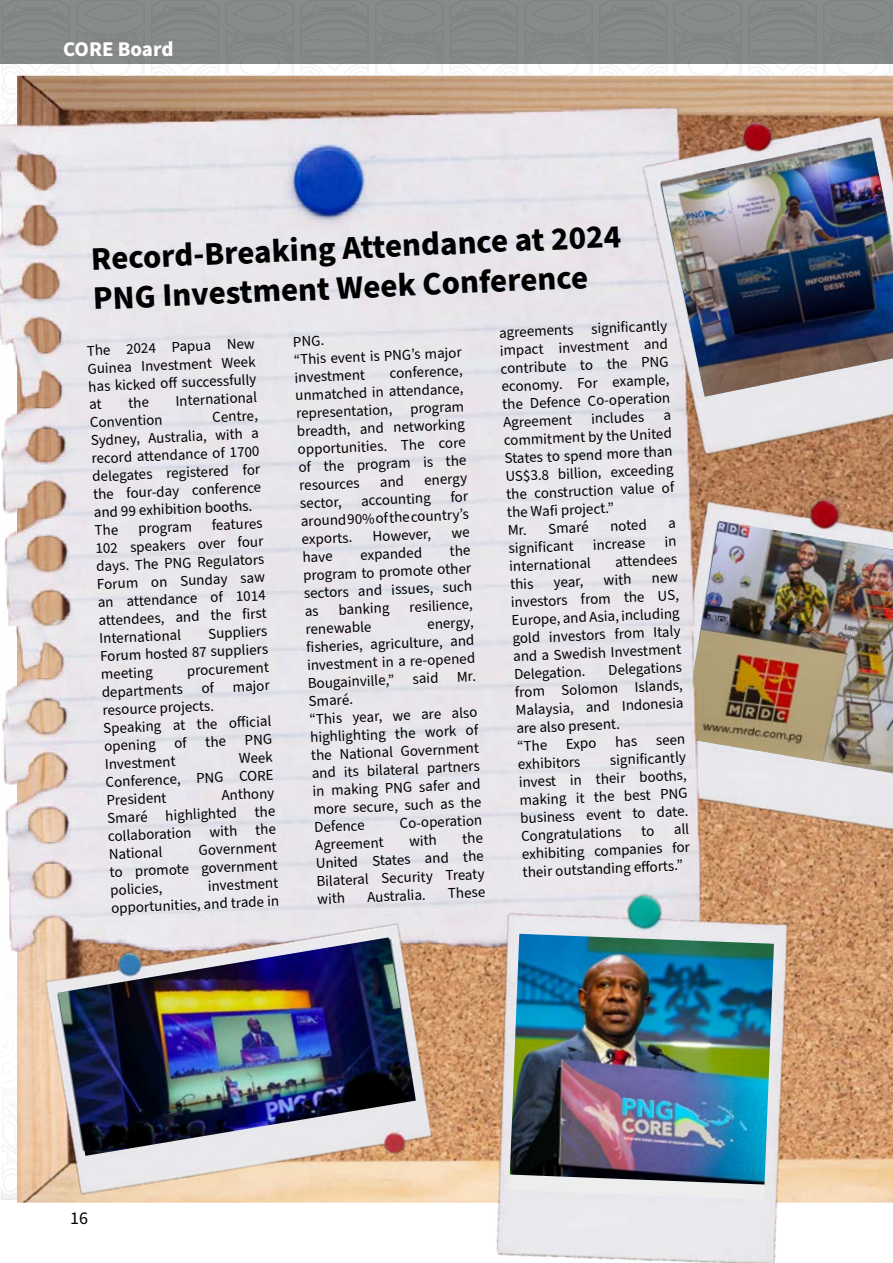
<style>
.page{position:relative;width:893px;height:1263px;background:#fff}
.page>*{position:absolute;margin:0;border:0;box-sizing:border-box;transform-origin:0 0}
.t1{font:700 33px/39.6px "Source Sans Pro";color:#000}
.t2{font:700 21px "Source Sans Pro";color:#fff}
.t3{font:18px "Source Sans Pro";color:#000}
.t4{font:15px/17.9px "Source Sans Pro";color:#000;text-align:justify}
</style>
<div class="page">
<img style="left:2px;top:1187px;width:15px;height:13px">
<div style="left:0;top:0;width:893px;height:64px;background:#888b8c"></div>
<img style="left:17px;top:76px;width:876px;height:1127px">
<img style="left:737px;top:493px;width:156px;height:344px">
<img style="left:737px;top:521px;width:156px;height:252px">
<img style="left:2px;top:625px;width:735px;height:375px">
<img style="left:0;top:80px;width:737px;height:545px">
<img style="left:19px;top:888px;width:432px;height:315px">
<img style="left:58px;top:937px;width:358px;height:219px">
<img style="left:459px;top:872px;width:374px;height:391px">
<div style="left:509px;top:934px;width:265px;height:266px;background:#eceded"></div>
<img style="left:510px;top:934px;width:264px;height:250px">
<img style="left:601px;top:73px;width:292px;height:420px">
<img style="left:661px;top:138px;width:232px;height:259px">
<svg style="left:128px;top:397px;width:21px;height:11px"></svg>
<svg style="left:381px;top:475px;width:22px;height:12px"></svg>
<svg style="left:452px;top:530px;width:17px;height:8px"></svg>
<svg style="left:669px;top:521px;width:6px;height:7px"></svg>
<svg style="left:665px;top:536px;width:11px;height:10px"></svg>
<svg style="left:641px;top:826px;width:13px;height:10px"></svg>
<h2 class="t2" style="left:63px;top:34px;width:112px">CORE Board</h2>
<h1 class="t1" style="left:91px;top:238px;width:532px;rotate:-2deg">Record-Breaking Attendance at 2024<br>PNG Investment Week Conference</h1>
<p class="t4" style="left:86px;top:343px;width:170px;rotate:-3deg">The 2024 Papua New Guinea Investment Week has kicked off successfully at</p>
<p class="t4" style="left:498px;top:325px;width:170px;rotate:-3deg">agreements significantly impact investment and contribute to the PNG economy. For example, the Defence Co-operation Agreement</p>
<p class="t4" style="left:292px;top:333px;width:170px;text-align:left;rotate:-3deg">PNG.<br>“This event is PNG’s major investment</p>
<p class="t4" style="left:293px;top:370px;width:171px;text-indent:96px;rotate:-3deg">conference, unmatched in attendance, representation, program breadth, and networking opportunities. The core of the program is the resources</p>
<p class="t4" style="left:175px;top:393px;width:83px;rotate:-3deg">International</p>
<p class="t4" style="left:89px;top:415px;width:171px;text-align:left;text-indent:123px;rotate:-3deg">Centre,<br>Sydney, Australia, with a record attendance of 1700 delegates registered for the four-day conference and 99 exhibition booths.<br>The</p>
<p class="t4" style="left:591px;top:410px;width:54px;rotate:-3deg">includes</p>
<p class="t4" style="left:502px;top:415px;width:171px;text-align:left;text-indent:161px;rotate:-3deg">a commitment by the United<br>States to spend more than<br>US$3.8 billion, exceeding the construction value of the Wafi project.”<br>Mr. Smaré</p>
<p class="t4" style="left:90px;top:414px;width:74px;rotate:-3deg">Convention</p>
<p class="t4" style="left:424px;top:472px;width:44px;rotate:-3deg">energy</p>
<p class="t4" style="left:299px;top:497px;width:170px;line-height:17.4px;text-indent:151px;rotate:-3deg">for around 90% of the country’s exports.</p>
<p class="t4" style="left:300px;top:495px;width:43px;rotate:-3deg">sector,</p>
<p class="t4" style="left:361px;top:493px;width:71px;rotate:-3deg">accounting</p>
<p class="t4" style="left:610px;top:518px;width:38px;rotate:-3deg">noted</p>
<p class="t4" style="left:93px;top:523px;width:171px;text-indent:118px;rotate:-3deg">features 102 speakers over four days. The PNG Regulators Forum on Sunday saw an attendance of 1014 attendees, and the first International</p>
<p class="t4" style="left:138px;top:520px;width:55px;rotate:-3deg">program</p>
<p class="t4" style="left:372px;top:528px;width:60px;rotate:-3deg">However,</p>
<p class="t4" style="left:508px;top:540px;width:67px;rotate:-3deg">significant</p>
<p class="t4" style="left:592px;top:536px;width:54px;rotate:-3deg">increase</p>
<p class="t4" style="left:509px;top:558px;width:83px;rotate:-3deg">international</p>
<p class="t4" style="left:615px;top:553px;width:64px;rotate:-3deg">attendees</p>
<p class="t4" style="left:510px;top:576px;width:25px;rotate:-3deg">this</p>
<p class="t4" style="left:553px;top:574px;width:31px;rotate:-3deg">year,</p>
<p class="t4" style="left:603px;top:572px;width:29px;rotate:-3deg">with</p>
<p class="t4" style="left:302px;top:550px;width:170px;text-indent:148px;rotate:-3deg">the program to promote other sectors and issues, such as</p>
<p class="t4" style="left:302px;top:549px;width:32px;rotate:-3deg">have</p>
<p class="t4" style="left:360px;top:547px;width:64px;rotate:-3deg">expanded</p>
<p class="t4" style="left:509px;top:577px;width:170px;text-indent:142px;rotate:-3deg">new investors from the US, Europe, and Asia, including gold investors from Italy and a Swedish Investment Delegation.</p>
<p class="t4" style="left:338px;top:602px;width:52px;rotate:-3deg">banking</p>
<p class="t4" style="left:409px;top:598px;width:65px;rotate:-3deg">resilience,</p>
<p class="t4" style="left:305px;top:621px;width:67px;rotate:-3deg">renewable</p>
<p class="t4" style="left:303px;top:622px;width:171px;text-align:left;text-indent:124px;rotate:-3deg">energy, fisheries, agriculture, and investment in a re-opened<br>Bougainville,” said Mr.<br>Smaré.<br>“This year, we are also highlighting the work of the National Government and its bilateral partners in making PNG safer and more secure, such as the<br>Defence</p>
<p class="t4" style="left:99px;top:631px;width:170px;text-indent:109px;rotate:-3deg">Suppliers Forum hosted 87 suppliers meeting</p>
<p class="t4" style="left:100px;top:667px;width:170px;text-align:left;text-indent:87px;rotate:-3deg">procurement departments of major resource projects.<br>Speaking at the off icial opening of the PNG<br>Investment</p>
<p class="t4" style="left:513px;top:667px;width:170px;text-align:left;text-indent:95px;rotate:-3deg">Delegations from Solomon Islands,<br>Malaysia, and Indonesia are also present.<br>“The Expo has seen exhibitors</p>
<p class="t4" style="left:104px;top:757px;width:170px;line-height:17.4px;text-indent:134px;rotate:-3deg">Week Conference, PNG CORE President</p>
<p class="t4" style="left:517px;top:757px;width:170px;text-indent:93px;rotate:-3deg">significantly invest in their booths, making it the best PNG business event to date.<br>Congratulations</p>
<p class="t4" style="left:106px;top:793px;width:170px;text-indent:116px;rotate:-3deg">Anthony Smaré highlighted the collaboration with the National</p>
<p class="t4" style="left:399px;top:815px;width:84px;rotate:-3deg">Co-operation</p>
<p class="t4" style="left:520px;top:829px;width:170px;text-indent:153px;rotate:-3deg">all exhibiting companies for their outstanding eff orts.”</p>
<p class="t4" style="left:314px;top:838px;width:170px;text-indent:148px;rotate:-3deg">the United States and the Bilateral Security Treaty with</p>
<p class="t4" style="left:315px;top:837px;width:70px;rotate:-3deg">Agreement</p>
<p class="t4" style="left:409px;top:833px;width:29px;rotate:-3deg">with</p>
<p class="t4" style="left:108px;top:847px;width:170px;text-indent:90px;rotate:-3deg">Government to promote government policies,</p>
<p class="t4" style="left:110px;top:883px;width:170px;text-align:right;rotate:-3deg">investment<br>opportunities, and trade in</p>
<p class="t4" style="left:367px;top:889px;width:60px;rotate:-3deg">Australia.</p>
<p class="t4" style="left:447px;top:885px;width:39px;rotate:-3deg">These</p>
<p class="t3" style="left:70px;top:1205px;width:19px">16</p>
</div>
